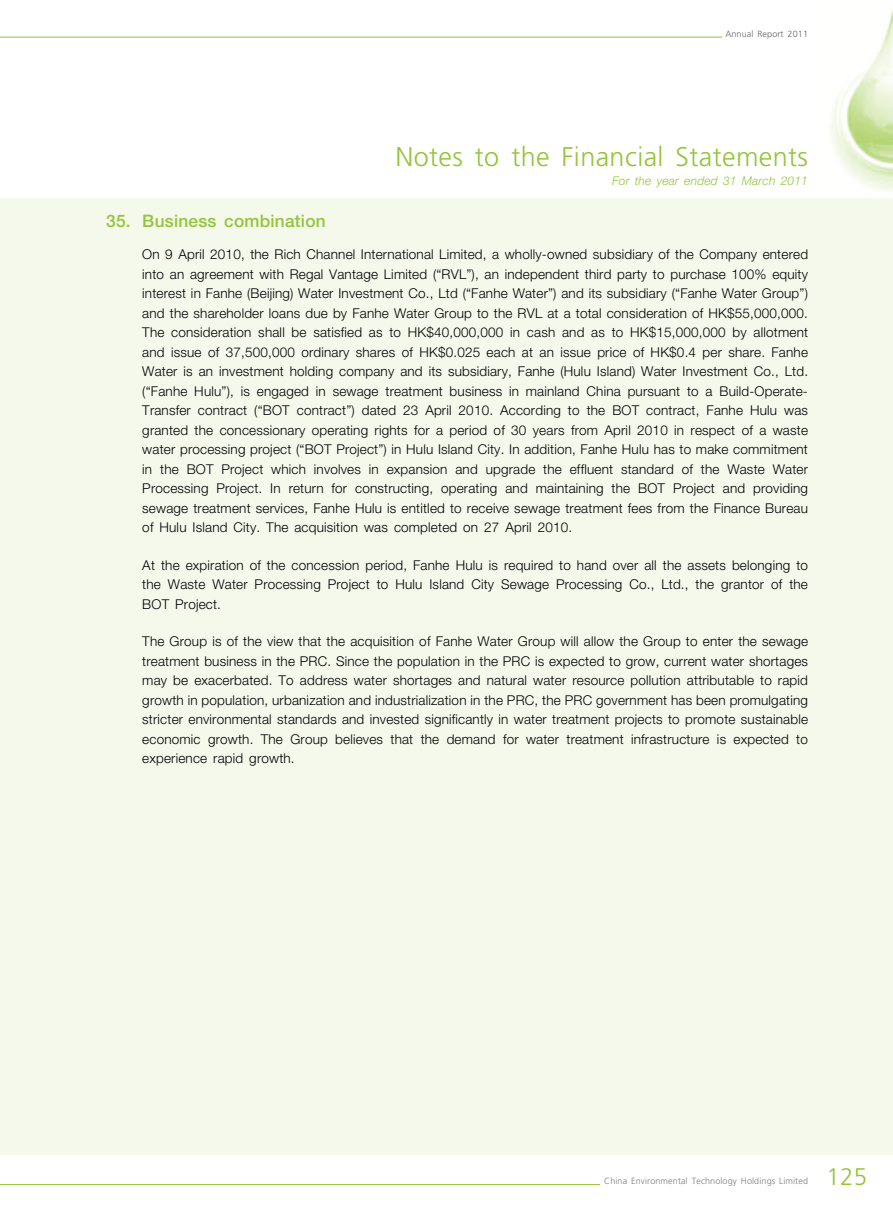
<style>
.page{position:relative;width:893px;height:1212px;background:#fff}
.page>*{position:absolute;margin:0;border:0;box-sizing:border-box;transform-origin:0 0}
.t1{font:300 27px "Frutiger LT Std";letter-spacing:.015em;color:#94c43a}
.t2{font:300 24px "Frutiger LT Std";color:#94c43a}
.t3{font:500 17.25px "Helvetica Neue LT Std";letter-spacing:.015em;color:#94c43a}
.t4{font:300 13.5px/19.5px "Helvetica Neue LT Std";letter-spacing:.015em;color:#000;text-align:justify}
.t5{font:italic 300 12px "Helvetica Neue LT Std";letter-spacing:.015em;color:#94c43a}
.t6{font:300 9px "Frutiger LT Std";letter-spacing:.015em;color:#7c7c7c}
.t7{font:300 9px "Frutiger LT Std";letter-spacing:.015em;color:#636363}
</style>
<div class="page">
<div style="left:0;top:198px;width:893px;height:957px;background:#f4f9eb"></div>
<img style="left:831px;top:10px;width:62px;height:182px">
<hr style="left:0;top:37px;width:722px;height:1px;background:#94c43a">
<hr style="left:0;top:1184px;width:600px;height:1px;background:#94c43a">
<p class="t7" style="left:725px;top:29px;width:84px">Annual Report 2011</p>
<h1 class="t1" style="left:395px;top:141px;width:414px">Notes to the Financial Statements</h1>
<p class="t5" style="left:612px;top:173px;width:197px">For the year ended 31 March 2011</p>
<p class="t3" style="left:106px;top:210px;width:221px">35. Business combination</p>
<p class="t4" style="left:142px;top:244px;width:667px">On 9 April 2010, the Rich Channel International Limited, a wholly-owned subsidiary of the Company entered into an agreement with Regal Vantage Limited (“RVL”), an independent third party to purchase 100% equity interest in Fanhe (Beijing) Water Investment Co., Ltd (“Fanhe Water”) and its subsidiary (“Fanhe Water Group”) and the shareholder loans due by Fanhe Water Group to the RVL at a total consideration of HK$55,000,000.<br>The consideration shall be satisfied as to HK$40,000,000 in cash and as to HK$15,000,000 by allotment and issue of 37,500,000 ordinary shares of HK$0.025 each at an issue price of HK$0.4 per share. Fanhe Water is an investment holding company and its subsidiary, Fanhe (Hulu Island) Water Investment Co., Ltd. (“Fanhe Hulu”), is engaged in sewage treatment business in mainland China pursuant to a Build-Operate-Transfer contract (“BOT contract”) dated 23 April 2010. According to the BOT contract, Fanhe Hulu was granted the concessionary operating rights for a period of 30 years from April 2010 in respect of a waste water processing project (“BOT Project”) in Hulu Island City. In addition, Fanhe Hulu has to make commitment in the BOT Project which involves in expansion and upgrade the effluent standard of the Waste Water Processing Project. In return for constructing, operating and maintaining the BOT Project and providing sewage treatment services, Fanhe Hulu is entitled to receive sewage treatment fees from the Finance Bureau of Hulu Island City. The acquisition was completed on 27 April 2010.</p>
<p class="t4" style="left:142px;top:555px;width:667px">At the expiration of the concession period, Fanhe Hulu is required to hand over all the assets belonging to the Waste Water Processing Project to Hulu Island City Sewage Processing Co., Ltd., the grantor of the BOT Project.</p>
<p class="t4" style="left:142px;top:631px;width:667px">The Group is of the view that the acquisition of Fanhe Water Group will allow the Group to enter the sewage treatment business in the PRC. Since the population in the PRC is expected to grow, current water shortages may be exacerbated. To address water shortages and natural water resource pollution attributable to rapid growth in population, urbanization and industrialization in the PRC, the PRC government has been promulgating stricter environmental standards and invested significantly in water treatment projects to promote sustainable economic growth. The Group believes that the demand for water treatment infrastructure is expected to experience rapid growth.</p>
<p class="t6" style="left:604px;top:1176px;width:205px">China Environmental Technology Holdings Limited</p>
<h2 class="t2" style="left:826px;top:1163px;width:42px">125</h2>
</div>
